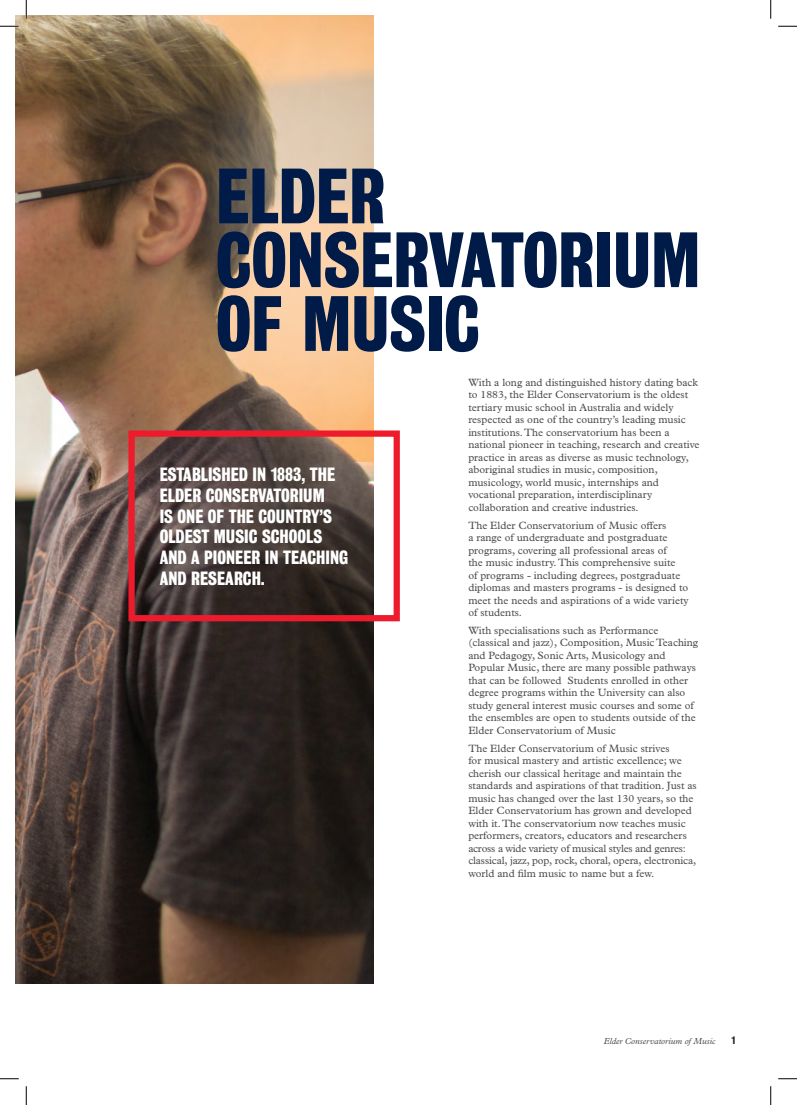
<style>
.page{position:relative;width:797px;height:1105px;background:#fff}
.page>*{position:absolute;margin:0;border:0;box-sizing:border-box;transform-origin:0 0}
.t1{font:700 71.25px/63.8px "Bureau Grot Condensed";color:#001b48}
.t2{font:700 17.5px/20.6px "Bureau Grot Condensed";color:#fff}
.t3{font:10.62px/12.5px "Plantin MT Std";color:#4b4c4d}
.t4{font:700 10px "Bureau Grot Condensed";color:#231f20}
.t5{font:italic 8.75px "Plantin MT Std";color:#4b4c4d}
</style>
<div class="page">
<img style="left:16px;top:16px;width:357px;height:967px">
<svg style="left:193px;top:16px;width:181px;height:414px;background:#c8a583"></svg>
<div style="left:128px;top:430px;width:272px;height:191px;border:6px solid #ee1b2c"></div>
<svg style="left:0;top:25px;width:19px;height:2px"></svg>
<svg style="left:778px;top:25px;width:19px;height:2px"></svg>
<svg style="left:0;top:1078px;width:19px;height:1px"></svg>
<svg style="left:778px;top:1078px;width:19px;height:1px"></svg>
<svg style="left:25px;top:0;width:2px;height:19px"></svg>
<svg style="left:25px;top:1086px;width:2px;height:19px"></svg>
<svg style="left:770px;top:0;width:1px;height:19px"></svg>
<svg style="left:770px;top:1086px;width:1px;height:19px"></svg>
<h1 class="t1" style="left:216px;top:165px;width:486px">ELDER<br>CONSERVATORIUM<br>OF MUSIC</h1>
<h2 class="t2" style="left:160px;top:464px;width:190px">ESTABLISHED IN 1883, THE<br>ELDER CONSERVATORIUM<br>IS ONE OF THE COUNTRY’S<br>OLDEST MUSIC SCHOOLS<br>AND A PIONEER IN TEACHING<br>AND RESEARCH.</h2>
<p class="t3" style="left:468px;top:376px;width:233px">With a long and distinguished history dating back to 1883, the Elder Conservatorium is the oldest tertiary music school in Australia and widely respected as one of the country’s leading music institutions. The conservatorium has been a national pioneer in teaching, research and creative practice in areas as diverse as music technology, aboriginal studies in music, composition, musicology, world music, internships and vocational preparation, interdisciplinary collaboration and creative industries.</p>
<p class="t3" style="left:468px;top:519px;width:222px">The Elder Conservatorium of Music offers<br>a range of undergraduate and postgraduate programs, covering all professional areas of<br>the music industry. This comprehensive suite<br>of programs - including degrees, postgraduate diplomas and masters programs - is designed to meet the needs and aspirations of a wide variety of students.</p>
<p class="t3" style="left:468px;top:624px;width:231px">With specialisations such as Performance (classical and jazz), Composition, Music Teaching and Pedagogy, Sonic Arts, Musicology and Popular Music, there are many possible pathways that can be followed Students enrolled in other degree programs within the University can also study general interest music courses and some of the ensembles are open to students outside of the Elder Conservatorium of Music</p>
<p class="t3" style="left:468px;top:742px;width:230px">The Elder Conservatorium of Music strives<br>for musical mastery and artistic excellence; we cherish our classical heritage and maintain the standards and aspirations of that tradition. Just as music has changed over the last 130 years, so the Elder Conservatorium has grown and developed with it. The conservatorium now teaches music performers, creators, educators and researchers across a wide variety of musical styles and genres: classical, jazz, pop, rock, choral, opera, electronica, world and film music to name but a few.</p>
<p class="t5" style="left:604px;top:1036px;width:113px">Elder Conservatorium of Music</p>
<p class="t4" style="left:731px;top:1035px;width:5px">1</p>
</div>
